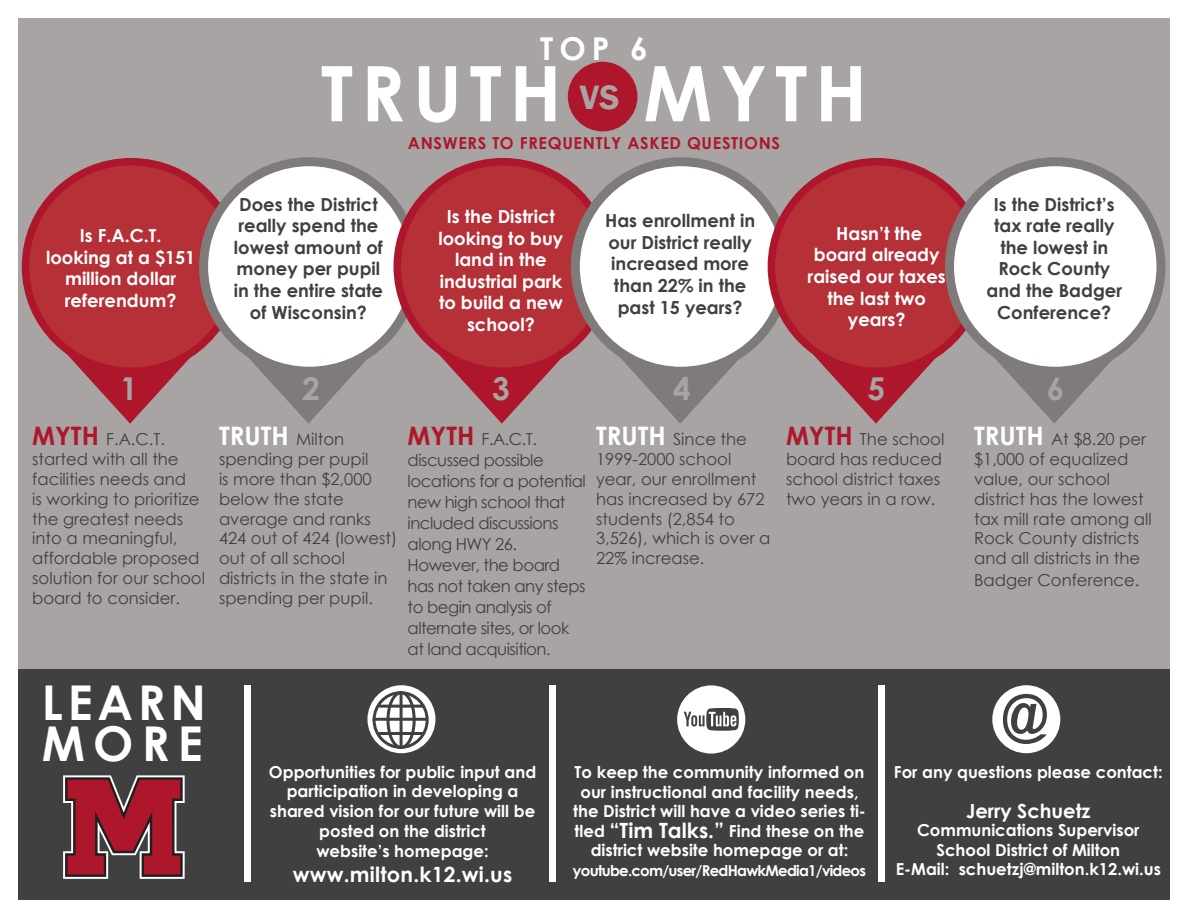
<style>
.page{position:relative;width:1188px;height:918px;background:#fff}
.page>*{position:absolute;margin:0;border:0;box-sizing:border-box;transform-origin:0 0}
.t1{font:700 76.65px "Century Gothic";letter-spacing:.1em;color:#fff}
.t2{font:700 condensed 59.4px "Rockwell";color:#404040}
.t3{font:700 48px/41px "Century Gothic";letter-spacing:.1em;color:#fff}
.t4{font:600 34.8px "Franklin Gothic";color:#a8a4a3}
.t5{font:700 31.5px "Century Gothic";color:#a8a4a3}
.t6{font:700 31.5px "Century Gothic";color:#fff}
.t7{font:700 21px "Century Gothic";letter-spacing:.01em;color:#fff}
.t8{font:700 19.5px "Century Gothic";color:#fff}
.t9{font:700 18px/21.6px "Century Gothic";color:#404040;text-align:center}
.t10{font:700 18px/21.6px "Century Gothic";color:#fff;text-align:center}
.t11{font:16.5px/19.8px "Century Gothic";color:#404040}
.t12{font:700 16.5px/19.5px "Century Gothic";color:#fff;text-align:center}
.t13{font:16.5px/21px "Century Gothic";letter-spacing:-.03em;color:#404040}
.t14{font:700 16.5px "Century Gothic";letter-spacing:.04em;color:#ae172b}
.t15{font:700 15px "Century Gothic";letter-spacing:-.05em;color:#fff}
.s1{font-weight:700;font-size:25.5px;color:#ae172b}
.s2{font-weight:700;font-size:25.5px;color:#fff}
.s3{font-size:21px}
</style>
<div class="page">
<div style="left:18px;top:18px;width:1152px;height:652px;background:#a8a4a3"></div>
<div style="left:18px;top:670px;width:1152px;height:230px;background:#404040"></div>
<svg style="left:63px;top:775px;width:122px;height:104px"></svg>
<div style="left:244px;top:685px;width:7px;height:197px;background:#fff"></div>
<div style="left:550px;top:685px;width:6px;height:197px;background:#fff"></div>
<div style="left:878px;top:685px;width:7px;height:197px;background:#fff"></div>
<svg style="left:677px;top:685px;width:68px;height:69px"></svg>
<svg style="left:367px;top:685px;width:68px;height:68px;background:#ddd"></svg>
<div style="left:373px;top:691px;width:56px;height:58px;border:3px solid #404040;border-radius:50%"></div>
<hr style="left:373px;top:718px;width:55px;height:3px;background:#404040">
<hr style="left:378px;top:732px;width:46px;height:3px;background:#404040">
<hr style="left:379px;top:705px;width:45px;height:3px;background:#404040">
<div style="left:387px;top:691px;width:29px;height:58px;border:3px solid #404040;border-radius:50%"></div>
<hr style="left:400px;top:691px;width:3px;height:58px;background:#404040">
<div style="left:992px;top:685px;width:68px;height:68px;background:#fff;border-radius:50%"></div>
<div style="left:568px;top:62px;width:69px;height:69px;background:#ae172b;border-radius:50%"></div>
<div style="left:26px;top:162px;width:211px;height:209px;background:#b63038;border-radius:50%"></div>
<div style="left:22px;top:158px;width:219px;height:217px;border:8px solid #ae172b;border-radius:50%"></div>
<svg style="left:40px;top:324px;width:359px;height:100px"></svg>
<div style="left:204px;top:162px;width:211px;height:209px;background:#fff;border-radius:50%"></div>
<div style="left:199px;top:157px;width:221px;height:219px;border:9px solid #7f7b7b;border-radius:50%"></div>
<div style="left:397px;top:162px;width:212px;height:209px;background:#b63038;border-radius:50%"></div>
<div style="left:393px;top:158px;width:219px;height:217px;border:8px solid #ae172b;border-radius:50%"></div>
<svg style="left:411px;top:324px;width:360px;height:100px"></svg>
<div style="left:575px;top:162px;width:212px;height:209px;background:#fff;border-radius:50%"></div>
<div style="left:571px;top:157px;width:220px;height:219px;border:9px solid #7f7b7b;border-radius:50%"></div>
<div style="left:771px;top:162px;width:212px;height:209px;background:#b63038;border-radius:50%"></div>
<div style="left:768px;top:158px;width:219px;height:217px;border:8px solid #ae172b;border-radius:50%"></div>
<svg style="left:786px;top:324px;width:359px;height:100px"></svg>
<div style="left:950px;top:162px;width:211px;height:209px;background:#fff;border-radius:50%"></div>
<div style="left:945px;top:157px;width:221px;height:219px;border:9px solid #7f7b7b;border-radius:50%"></div>
<p class="t10" style="left:46px;top:224px;width:151px">Is F.A.C.T. looking at a $151 million dollar referendum?</p>
<p class="t6" style="left:540px;top:25px;width:109px">TOP 6</p>
<p class="t1" style="left:321px;top:35px;width:242px">TRUTH</p>
<p class="t1" style="left:643px;top:35px;width:225px">MYTH</p>
<p class="t14" style="left:408px;top:131px;width:374px">ANSWERS TO FREQUENTLY ASKED QUESTIONS</p>
<p class="t4" style="left:580px;top:76px;width:41px">VS</p>
<p class="t9" style="left:234px;top:193px;width:151px">Does the District really spend the lowest amount of money per pupil in the entire state of Wisconsin?</p>
<p class="t10" style="left:438px;top:205px;width:126px">Is the District looking to buy land in the industrial park to build a new school?</p>
<p class="t9" style="left:605px;top:209px;width:152px">Has enrollment in our District really increased more than 22% in the past 15 years?</p>
<p class="t10" style="left:808px;top:222px;width:140px">Hasn’t the board already raised our taxes the last two years?</p>
<p class="t9" style="left:986px;top:193px;width:137px">Is the District’s tax rate really the lowest in<br>Rock County and the Badger<br>Conference?</p>
<p class="t5" style="left:120px;top:365px;width:19px">1</p>
<p class="t5" style="left:302px;top:365px;width:19px">2</p>
<p class="t5" style="left:492px;top:365px;width:19px">3</p>
<p class="t5" style="left:673px;top:365px;width:19px">4</p>
<p class="t5" style="left:868px;top:365px;width:19px">5</p>
<p class="t5" style="left:1047px;top:365px;width:19px">6</p>
<p class="t11" style="left:32px;top:429px;width:174px"><span class="s1">MYTH</span> F.A.C.T. started with all the facilities needs and<br>is working to prioritize the greatest needs into a meaningful, affordable proposed solution for our school board to consider.</p>
<p class="t11" style="left:219px;top:429px;width:180px"><span class="s2">TRUTH</span> Milton spending per pupil<br>is more than $2,000 below the state average and ranks<br>424 out of 424 (lowest) out of all school districts in the state in spending per pupil.</p>
<p class="t13" style="left:408px;top:429px;width:180px"><span class="s1">MYTH</span> F.A.C.T. discussed possible locations for a potential new high school that included discussions along HWY 26.<br>However, the board has not taken any steps to begin analysis of alternate sites, or look at land acquisition.</p>
<p class="t11" style="left:596px;top:429px;width:176px"><span class="s2">TRUTH</span> Since the<br>1999-2000 school year, our enrollment has increased by 672 students (2,854 to<br>3,526), which is over a<br>22% increase.</p>
<p class="t11" style="left:786px;top:429px;width:160px"><span class="s1">MYTH</span> The school board has reduced school district taxes two years in a row.</p>
<p class="t11" style="left:974px;top:429px;width:179px"><span class="s2">TRUTH</span> At $8.20 per $1,000 of equalized value, our school district has the lowest tax mill rate among all<br>Rock County districts and all districts in the</p>
<p class="t11" style="left:974px;top:570px;width:167px">Badger Conference.</p>
<p class="t3" style="left:42px;top:680px;width:166px">LEARN<br>MORE</p>
<p class="t12" style="left:269px;top:761px;width:269px">Opportunities for public input and participation in developing a shared vision for our future will be posted on the district<br>website’s homepage:</p>
<p class="t7" style="left:293px;top:858px;width:221px">www.milton.k12.wi.us</p>
<p class="t12" style="left:573px;top:762px;width:294px">To keep the community informed on our instructional and facility needs, the District will have a video series ti&shy;tled <span class="s3">“Tim Talks.”</span> Find these on the district website homepage or at:</p>
<p class="t15" style="left:573px;top:859px;width:295px">youtube.com/user/RedHawkMedia1/videos</p>
<p class="t2" style="left:996px;top:678px;width:59px">@</p>
<p class="t12" style="left:894px;top:761px;width:270px">For any questions please contact:</p>
<p class="t8" style="left:966px;top:796px;width:126px">Jerry Schuetz</p>
<p class="t12" style="left:917px;top:820px;width:224px">Communications Supervisor</p>
<p class="t12" style="left:936px;top:839px;width:185px">School District of Milton</p>
<p class="t12" style="left:896px;top:859px;width:267px">E-Mail: schuetzj@milton.k12.wi.us</p>
</div>
